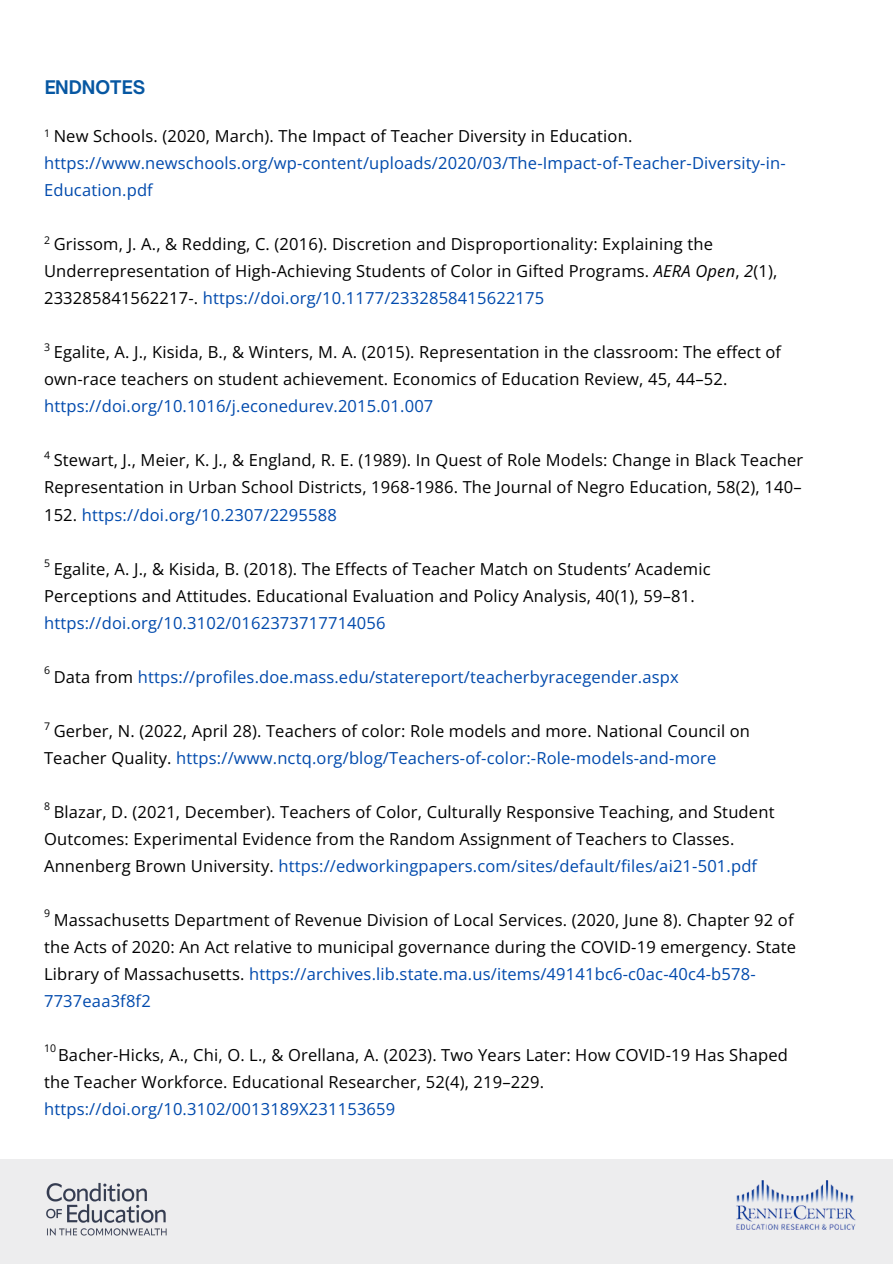
<style>
.page{position:relative;width:893px;height:1264px;background:#fff}
.page>*{position:absolute;margin:0;border:0;box-sizing:border-box;transform-origin:0 0}
.t1{font:700 18px "Open Sauce One";color:#0455a1}
.t2{font:16.5px/27px "Open Sans";letter-spacing:.01em;color:#000}
.t3{font:16.5px/27px "Open Sans";letter-spacing:.01em;color:#004aad}
.t4{font:10.5px "Open Sans";color:#000}
.s1{color:#fff}
.s2{color:#000}
.s3{font-style:italic}
.s4{color:#004aad}
</style>
<div class="page">
<div style="left:0;top:1159px;width:892px;height:104px;background:#ededee"></div>
<img style="left:736px;top:1180px;width:119px;height:49px">
<img style="left:46px;top:1182px;width:121px;height:54px">
<p class="t1" style="left:44px;top:76px;width:103px">ENDNOTES</p>
<h1 class="t3" style="left:44px;top:122px;width:743px"><span class="s1">&gt;</span><span class="s2">New Schools. (2020, March). The Impact of Teacher Diversity in Education. </span>https://www.newschools.org/wp-content/uploads/2020/03/The-Impact-of-Teacher-Diversity-in-<br>Education.pdf</h1>
<p class="t2" style="left:44px;top:230px;width:735px"><span class="s1">&gt;</span>Grissom, J. A., &amp; Redding, C. (2016). Discretion and Disproportionality: Explaining the<br>Underrepresentation of High-Achieving Students of Color in Gifted Programs. <span class="s3">AERA Open</span>, <span class="s3">2</span>(1),<br>233285841562217-. <span class="s4">https://doi.org/10.1177/2332858415622175</span></p>
<p class="t2" style="left:44px;top:338px;width:738px"><span class="s1">&gt;</span>Egalite, A. J., Kisida, B., &amp; Winters, M. A. (2015). Representation in the classroom: The effect of own-race teachers on student achievement. Economics of Education Review, 45, 44–52. <span class="s4">https://doi.org/10.1016/j.econedurev.2015.01.007</span></p>
<p class="t2" style="left:44px;top:446px;width:760px;text-align:justify"><span class="s1">&gt;</span>Stewart, J., Meier, K. J., &amp; England, R. E. (1989). In Quest of Role Models: Change in Black Teacher Representation in Urban School Districts, 1968-1986. The Journal of Negro Education, 58(2), 140– 152. <span class="s4">https://doi.org/10.2307/2295588</span></p>
<p class="t2" style="left:44px;top:554px;width:668px"><span class="s1">&gt;</span>Egalite, A. J., &amp; Kisida, B. (2018). The Effects of Teacher Match on Students’ Academic<br>Perceptions and Attitudes. Educational Evaluation and Policy Analysis, 40(1), 59–81. <span class="s4">https://doi.org/10.3102/0162373717714056</span></p>
<p class="t3" style="left:44px;top:662px;width:636px"><span class="s1">&gt;</span><span class="s2">Data from</span> https://profiles.doe.mass.edu/statereport/teacherbyracegender.aspx</p>
<p class="t2" style="left:44px;top:716px;width:707px"><span class="s1">&gt;</span>Gerber, N. (2022, April 28). Teachers of color: Role models and more. National Council on<br>Teacher Quality. <span class="s4">https://www.nctq.org/blog/Teachers-of-color:-Role-models-and-more</span></p>
<p class="t2" style="left:44px;top:797px;width:732px"><span class="s1">&gt;</span>Blazar, D. (2021, December). Teachers of Color, Culturally Responsive Teaching, and Student<br>Outcomes: Experimental Evidence from the Random Assignment of Teachers to Classes.<br>Annenberg Brown University. <span class="s4">https://edworkingpapers.com/sites/default/files/ai21-501.pdf</span></p>
<p class="t2" style="left:44px;top:905px;width:753px"><span class="s1">&gt;</span>Massachusetts Department of Revenue Division of Local Services. (2020, June 8). Chapter 92 of the Acts of 2020: An Act relative to municipal governance during the COVID-19 emergency. State Library of Massachusetts. <span class="s4">https://archives.lib.state.ma.us/items/49141bc6-c0ac-40c4-b578- 7737eaa3f8f2</span></p>
<p class="t4" style="left:44px;top:125px;width:7px">1</p>
<p class="t4" style="left:44px;top:232px;width:7px">2</p>
<p class="t4" style="left:44px;top:340px;width:7px">3</p>
<p class="t4" style="left:44px;top:448px;width:7px">4</p>
<p class="t4" style="left:44px;top:555px;width:7px">5</p>
<p class="t4" style="left:44px;top:663px;width:7px">6</p>
<p class="t4" style="left:44px;top:719px;width:7px">7</p>
<p class="t4" style="left:44px;top:798px;width:7px">8</p>
<p class="t4" style="left:44px;top:906px;width:7px">9</p>
<p class="t4" style="left:44px;top:1040px;width:13px">10</p>
<p class="t2" style="left:44px;top:1040px;width:745px"><span class="s1">&gt;</span> Bacher-Hicks, A., Chi, O. L., &amp; Orellana, A. (2023). Two Years Later: How COVID-19 Has Shaped the Teacher Workforce. Educational Researcher, 52(4), 219–229. <span class="s4">https://doi.org/10.3102/0013189X231153659</span></p>
</div>
